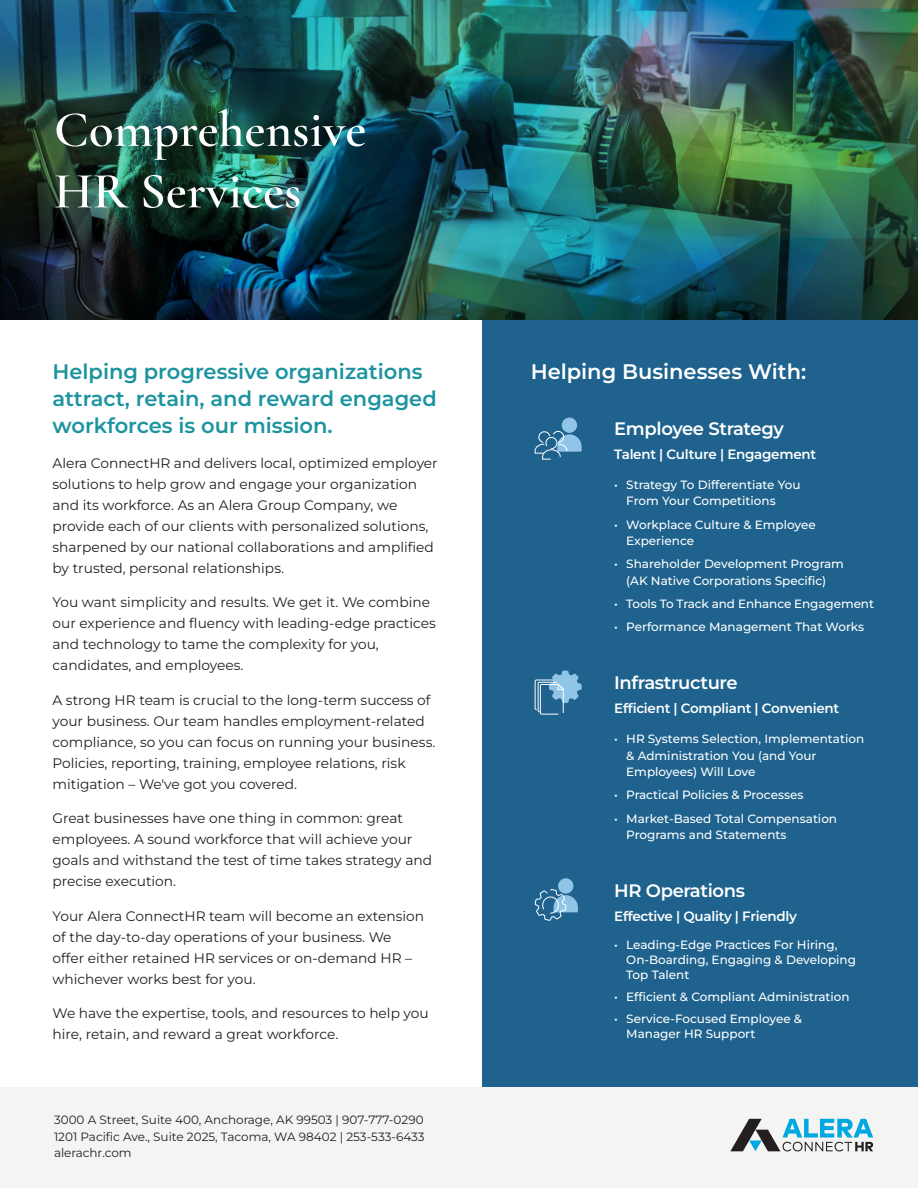
<style>
.page{position:relative;width:918px;height:1188px;background:#fff}
.page>*{position:absolute;margin:0;border:0;box-sizing:border-box;transform-origin:0 0}
.Case_Study_Title_Fon{font:600 51px/61.5px "Cormorant Garamond";color:#fff}
.Header_One_-_Blue_18{font:600 21px/27px "Montserrat";color:#1c949f}
.t1{font:600 21px "Montserrat";color:#fff}
.New_Subhead{font:600 18px "Montserrat";letter-spacing:-.02em;color:#fff}
.Body_Copy{font:13.8px/21px "Montserrat";color:#231f20}
.New_Subhead-2{font:600 13.5px "Montserrat";letter-spacing:-.02em;color:#fff}
.t2{font:500 12px/16.5px "Montserrat";color:#fff}
.Body_Copy-2{font:12px/16.5px "Montserrat";color:#231f20}
</style>
<div class="page">
<div style="left:483px;top:320px;width:435px;height:768px;background:#1e628d"></div>
<svg style="left:797px;top:0;width:121px;height:89px;background:#386160"></svg>
<img style="left:0;top:0;width:365px;height:320px">
<img style="left:365px;top:0;width:432px;height:320px">
<img style="left:81px;top:89px;width:345px;height:231px">
<img style="left:593px;top:89px;width:325px;height:231px">
<svg style="left:710px;top:236px;width:120px;height:84px;background:#0f414e"></svg>
<img style="left:805px;top:9px;width:113px;height:103px">
<svg style="left:444px;top:76px;width:120px;height:104px;background:#135a66"></svg>
<svg style="left:118px;top:0;width:120px;height:43px;background:#0c364b"></svg>
<svg style="left:98px;top:288px;width:119px;height:32px;background:#07121c"></svg>
<div style="left:562px;top:418px;width:15px;height:15px;background:#90c5e7;border-radius:50%"></div>
<svg style="left:535px;top:431px;width:47px;height:28px"></svg>
<svg style="left:535px;top:878px;width:43px;height:43px"></svg>
<svg style="left:535px;top:671px;width:47px;height:43px"></svg>
<div style="left:0;top:1088px;width:918px;height:100px;background:#f4f4f2"></div>
<svg style="left:730px;top:1119px;width:143px;height:32px"></svg>
<p class="Case_Study_Title_Fon" style="left:54px;top:99px;width:314px">Comprehensive<br>HR Services</p>
<p class="Header_One_-_Blue_18" style="left:52px;top:358px;width:386px">Helping progressive organizations attract, retain, and reward engaged workforces is our mission.</p>
<p class="Body_Copy" style="left:52px;top:452px;width:387px">Alera ConnectHR and delivers local, optimized employer solutions to help grow and engage your organization and its workforce. As an Alera Group Company, we provide each of our clients with personalized solutions, sharpened by our national collaborations and amplified by trusted, personal relationships.</p>
<p class="Body_Copy" style="left:52px;top:592px;width:385px">You want simplicity and results. We get it. We combine our experience and fluency with leading-edge practices and technology to tame the complexity for you, candidates, and employees.</p>
<p class="Body_Copy" style="left:52px;top:689px;width:384px">A strong HR team is crucial to the long-term success of your business. Our team handles employment-related compliance, so you can focus on running your business.<br>Policies, reporting, training, employee relations, risk mitigation – We've got you covered.</p>
<p class="Body_Copy" style="left:52px;top:808px;width:381px">Great businesses have one thing in common: great employees. A sound workforce that will achieve your goals and withstand the test of time takes strategy and precise execution.</p>
<p class="Body_Copy" style="left:52px;top:905px;width:373px">Your Alera ConnectHR team will become an extension of the day-to-day operations of your business. We offer either retained HR services or on-demand HR – whichever works best for you.</p>
<p class="Body_Copy" style="left:52px;top:1003px;width:378px">We have the expertise, tools, and resources to help you hire, retain, and reward a great workforce.</p>
<p class="Body_Copy-2" style="left:54px;top:1112px;width:372px">3000 A Street, Suite 400, Anchorage, AK 99503 | 907-777-0290<br>1201 Pacific Ave., Suite 2025, Tacoma, WA 98402 | 253-533-6433</p>
<p class="Body_Copy-2" style="left:54px;top:1145px;width:79px">alerachr.com</p>
<p class="t1" style="left:531px;top:358px;width:277px">Helping Businesses With:</p>
<p class="New_Subhead" style="left:614px;top:417px;width:171px">Employee Strategy</p>
<p class="New_Subhead-2" style="left:614px;top:445px;width:203px">Talent | Culture | Engagement</p>
<p class="t2" style="left:626px;top:476px;width:176px;text-indent:-12px">• Strategy To Differentiate You<br>From Your Competitions</p>
<p class="t2" style="left:626px;top:516px;width:191px;text-indent:-12px">• Workplace Culture &amp; Employee<br>Experience</p>
<p class="t2" style="left:614px;top:556px;width:231px;text-align:center">• Shareholder Development Program (AK Native Corporations Specific)</p>
<p class="t2" style="left:614px;top:595px;width:261px">• Tools To Track and Enhance Engagement</p>
<p class="t2" style="left:614px;top:619px;width:251px">• Performance Management That Works</p>
<p class="New_Subhead" style="left:614px;top:671px;width:125px">Infrastructure</p>
<p class="New_Subhead-2" style="left:614px;top:699px;width:227px">Efficient | Compliant | Convenient</p>
<p class="t2" style="left:626px;top:730px;width:239px;text-indent:-12px">• HR Systems Selection, Implementation &amp; Administration You (and Your<br>Employees) Will Love</p>
<p class="t2" style="left:614px;top:787px;width:191px">• Practical Policies &amp; Processes</p>
<p class="t2" style="left:626px;top:810px;width:212px;text-indent:-12px">• Market-Based Total Compensation<br>Programs and Statements</p>
<p class="New_Subhead" style="left:614px;top:879px;width:132px">HR Operations</p>
<p class="New_Subhead-2" style="left:614px;top:907px;width:184px">Effective | Quality | Friendly</p>
<p class="t2" style="left:626px;top:937px;width:231px;line-height:15px;text-indent:-12px">• Leading-Edge Practices For Hiring,<br>On-Boarding, Engaging &amp; Developing<br>Top Talent</p>
<p class="t2" style="left:614px;top:988px;width:237px">• Efficient &amp; Compliant Administration</p>
<p class="t2" style="left:626px;top:1011px;width:177px;line-height:15px;text-indent:-12px">• Service-Focused Employee &amp;<br>Manager HR Support</p>
</div>
